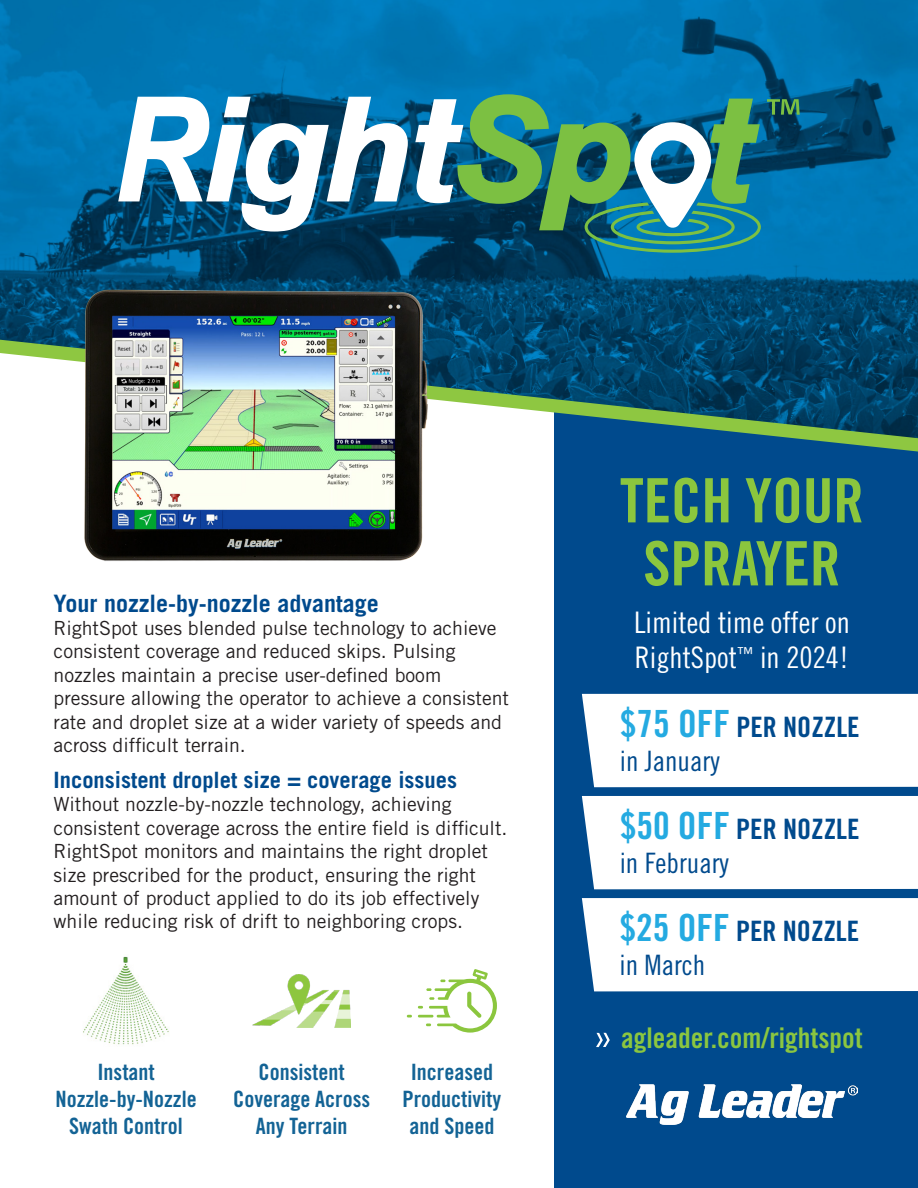
<style>
.page{position:relative;width:918px;height:1188px;background:#fff}
.page>*{position:absolute;margin:0;border:0;box-sizing:border-box;transform-origin:0 0}
.t1{font:61.2px "Trade Gothic LT Std Bd Cn 20";color:#8bc63e}
.t2{font:29.7px "Trade Gothic LT Std Cn 18";color:#fff}
.t3{font:28.5px "Trade Gothic LT Std Bd Cn 20";color:#8bc640}
.t4{font:28.05px "Trade Gothic LT Std Bd Cn 20";color:#004a8d}
.t5{font:28.05px "Trade Gothic LT Std Cn 18";color:#004a8d}
.t6{font:700 24px "Trade Gothic LT Std";color:#004a8d}
.t7{font:22.5px/27px "Trade Gothic LT Std Bd Cn 20";color:#136395;text-align:center}
.t8{font:700 22.5px "Trade Gothic LT Std";color:#004a8d}
.t9{font:19.5px/23.4px "Trade Gothic LT Std";color:#231f20}
.s1{font-size:37.5px;color:#24aae1}
</style>
<div class="page">
<div style="left:555px;top:253px;width:363px;height:935px;background:#004a8d"></div>
<img style="left:0;top:0;width:918px;height:340px">
<svg style="left:0;top:340px;width:918px;height:112px"></svg>
<img style="left:28px;top:253px;width:460px;height:308px">
<img style="left:83px;top:956px;width:86px;height:89px">
<svg style="left:407px;top:969px;width:90px;height:64px"></svg>
<img style="left:253px;top:974px;width:98px;height:54px">
<div style="left:582px;top:694px;width:336px;height:93px;background:#fff"></div>
<div style="left:582px;top:796px;width:336px;height:93px;background:#fff"></div>
<div style="left:582px;top:898px;width:336px;height:93px;background:#fff"></div>
<svg style="left:118px;top:97px;width:290px;height:135px"></svg>
<svg style="left:767px;top:99px;width:33px;height:16px"></svg>
<svg style="left:415px;top:94px;width:346px;height:159px;background:#438c84"></svg>
<img style="left:627px;top:1085px;width:230px;height:39px">
<svg style="left:596px;top:1033px;width:14px;height:14px"></svg>
<p class="t6" style="left:54px;top:588px;width:327px">Your nozzle-by-nozzle advantage</p>
<p class="t9" style="left:54px;top:616px;width:457px">RightSpot uses blended pulse technology to achieve consistent coverage and reduced skips. Pulsing nozzles maintain a precise user-defined boom pressure allowing the operator to achieve a consistent rate and droplet size at a wider variety of speeds and across difficult terrain.</p>
<p class="t8" style="left:54px;top:766px;width:405px">Inconsistent droplet size = coverage issues</p>
<p class="t9" style="left:54px;top:792px;width:455px">Without nozzle-by-nozzle technology, achieving consistent coverage across the entire field is difficult.<br>RightSpot monitors and maintains the right droplet size prescribed for the product, ensuring the right amount of product applied to do its job effectively while reducing risk of drift to neighboring crops.</p>
<p class="t7" style="left:56px;top:1058px;width:143px">Instant<br>Nozzle-by-Nozzle<br>Swath Control</p>
<p class="t7" style="left:233px;top:1058px;width:139px">Consistent<br>Coverage Across<br>Any Terrain</p>
<p class="t7" style="left:403px;top:1058px;width:100px">Increased<br>Productivity and Speed</p>
<p class="t1" style="left:620px;top:463px;width:246px">TECH YOUR</p>
<p class="t1" style="left:643px;top:526px;width:199px">SPRAYER</p>
<p class="t2" style="left:634px;top:604px;width:217px">Limited time offer on</p>
<p class="t2" style="left:635px;top:640px;width:215px">RightSpot<sup>™</sup> in 2024!</p>
<p class="t4" style="left:620px;top:710px;width:241px"><span class="s1">$75 OFF</span> PER NOZZLE</p>
<p class="t5" style="left:620px;top:744px;width:101px">in January</p>
<p class="t4" style="left:620px;top:812px;width:241px"><span class="s1">$50 OFF</span> PER NOZZLE</p>
<p class="t5" style="left:620px;top:846px;width:111px">in February</p>
<p class="t4" style="left:620px;top:914px;width:241px"><span class="s1">$25 OFF</span> PER NOZZLE</p>
<p class="t5" style="left:620px;top:948px;width:87px">in March</p>
<p class="t3" style="left:621px;top:1021px;width:243px">agleader.com/rightspot</p>
</div>
